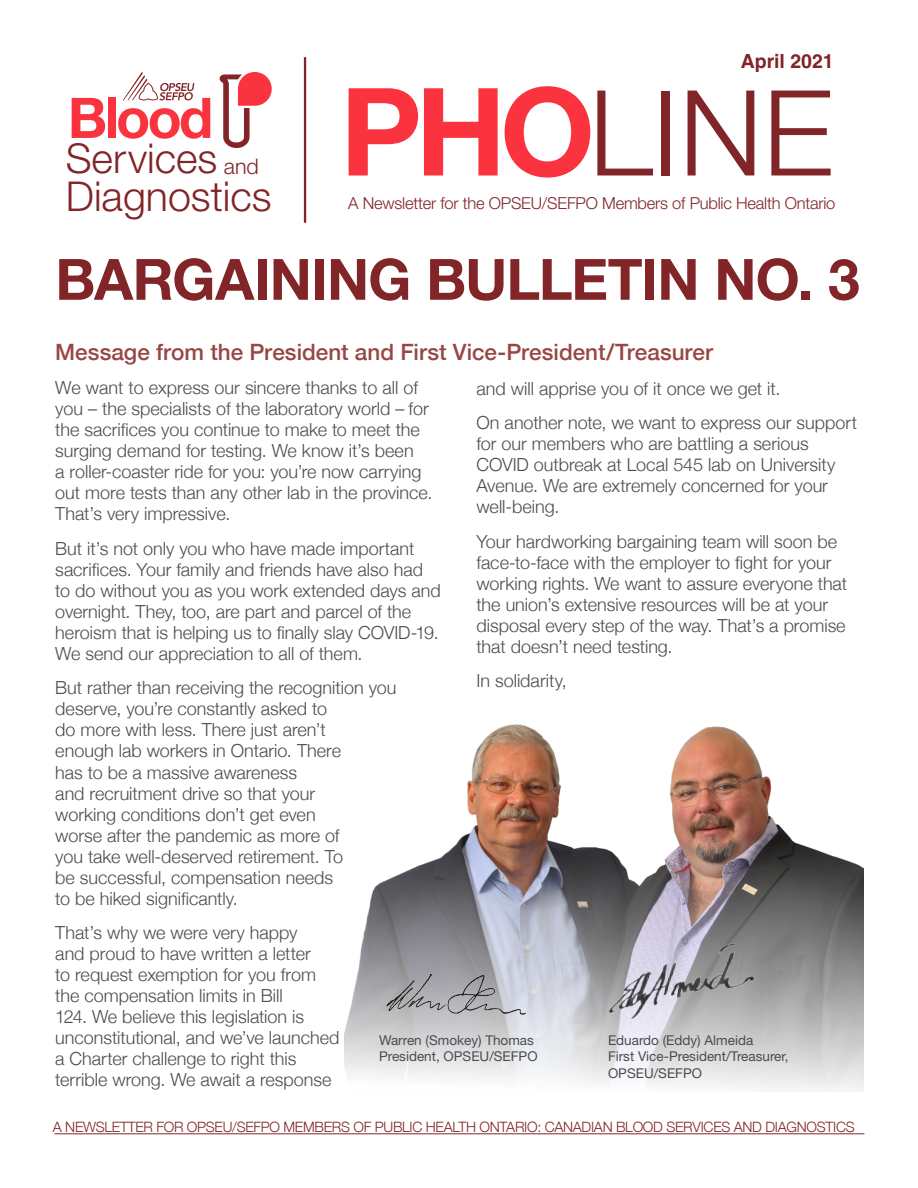
<style>
.page{position:relative;width:918px;height:1188px;background:#fff}
.page>*{position:absolute;margin:0;border:0;box-sizing:border-box;transform-origin:0 0}
.t1{font:300 118.95px "Helvetica Neue LT Std";color:#822528}
.t2{font:700 57px "Helvetica Neue";letter-spacing:-.015em;color:#822528}
.t3{font:700 56.1px "Helvetica Neue LT Std";letter-spacing:-.05em;color:#fb333e}
.t4{font:300 41.25px "Helvetica Neue LT Std";color:#822528}
.Body_Text{font:500 22.5px "Helvetica Neue";color:#984744}
.t5{font:700 19.5px "Helvetica LT Std";color:#822528}
.Body_Text-2{font:300 18px/21px "Helvetica Neue";color:#4b4c4d}
.t6{font:300 16.5px "Helvetica Neue LT Std";letter-spacing:-.015em;color:#822528}
.t7{font:300 14.25px "Helvetica Neue";letter-spacing:-.02em;color:#822528}
.Body_copy__single_co{font:13.5px/16.2px "Helvetica Neue LT Std";color:#4b4c4d}
.s1{font-size:21.45px}
.s2{font-weight:700;font-size:122.1px;color:#fb333e}
</style>
<div class="page">
<hr style="left:54px;top:1133px;width:810px;height:1px;background:#822528">
<svg style="left:123px;top:72px;width:71px;height:29px"></svg>
<svg style="left:220px;top:72px;width:52px;height:76px"></svg>
<hr style="left:304px;top:57px;width:2px;height:166px;background:#822528">
<img style="left:345px;top:724px;width:519px;height:367px">
<img style="left:377px;top:974px;width:158px;height:50px">
<img style="left:607px;top:921px;width:156px;height:123px">
<h3 class="t3" style="left:68px;top:83px;width:147px">Blood</h3>
<h3 class="t4" style="left:66px;top:133px;width:195px">Services <span class="s1">and</span></h3>
<h3 class="t4" style="left:66px;top:171px;width:207px">Diagnostics</h3>
<p class="t5" style="left:741px;top:49px;width:94px">April 2021</p>
<h1 class="t1" style="left:340px;top:60px;width:495px"><span class="s2">PHO</span>LINE</h1>
<p class="t6" style="left:348px;top:193px;width:489px">A Newsletter for the OPSEU/SEFPO Members of Public Health Ontario</p>
<p class="t2" style="left:55px;top:235px;width:806px">BARGAINING BULLETIN NO. 3</p>
<p class="Body_Text" style="left:55px;top:334px;width:659px">Message from the President and First Vice-President/Treasurer</p>
<p class="Body_Text-2" style="left:55px;top:376px;width:379px">We want to express our sincere thanks to all of you – the specialists of the laboratory world – for the sacrifices you continue to make to meet the surging demand for testing. We know it’s been<br>a roller-coaster ride for you: you’re now carrying out more tests than any other lab in the province.<br>That’s very impressive.</p>
<p class="Body_Text-2" style="left:55px;top:537px;width:387px">But it’s not only you who have made important sacrifices. Your family and friends have also had to do without you as you work extended days and overnight. They, too, are part and parcel of the heroism that is helping us to finally slay COVID-19.<br>We send our appreciation to all of them.</p>
<p class="Body_Text-2" style="left:55px;top:676px;width:343px">But rather than receiving the recognition you deserve, you’re constantly asked to<br>do more with less. There just aren’t<br>enough lab workers in Ontario. There<br>has to be a massive awareness<br>and recruitment drive so that your<br>working conditions don’t get even<br>worse after the pandemic as more of<br>you take well-deserved retirement. To<br>be successful, compensation needs<br>to be hiked significantly.</p>
<p class="Body_Text-2" style="left:55px;top:921px;width:286px">That’s why we were very happy<br>and proud to have written a letter<br>to request exemption for you from the compensation limits in Bill<br>124. We believe this legislation is unconstitutional, and we’ve launched a Charter challenge to right this terrible wrong. We await a response</p>
<p class="Body_Text-2" style="left:477px;top:376px;width:305px">and will apprise you of it once we get it.</p>
<p class="Body_Text-2" style="left:477px;top:411px;width:382px">On another note, we want to express our support for our members who are battling a serious COVID outbreak at Local 545 lab on University Avenue. We are extremely concerned for your well-being.</p>
<p class="Body_Text-2" style="left:477px;top:529px;width:372px">Your hardworking bargaining team will soon be face-to-face with the employer to fight for your working rights. We want to assure everyone that the union’s extensive resources will be at your disposal every step of the way. That’s a promise that doesn’t need testing.</p>
<p class="Body_Text-2" style="left:477px;top:669px;width:92px">In solidarity,</p>
<p class="Body_copy__single_co" style="left:379px;top:1032px;width:160px">Warren (Smokey) Thomas<br>President, OPSEU/SEFPO</p>
<p class="Body_copy__single_co" style="left:608px;top:1032px;width:182px">Eduardo (Eddy) Almeida<br>First Vice-President/Treasurer,<br>OPSEU/SEFPO</p>
<p class="t7" style="left:53px;top:1116px;width:803px">A NEWSLETTER FOR OPSEU/SEFPO MEMBERS OF PUBLIC HEALTH ONTARIO: CANADIAN BLOOD SERVICES AND DIAGNOSTICS</p>
</div>
